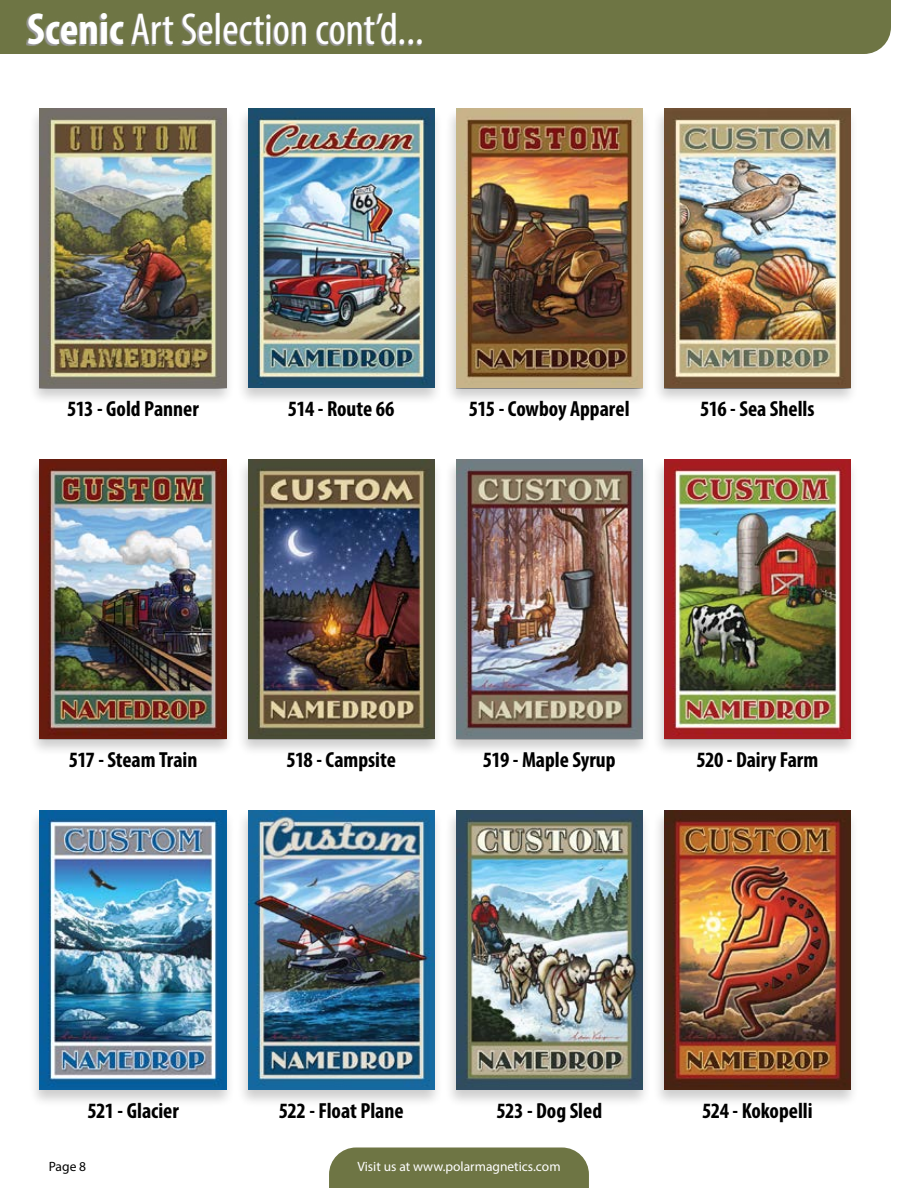
<style>
.page{position:relative;width:918px;height:1188px;background:#fff}
.page>*{position:absolute;margin:0;border:0;box-sizing:border-box;transform-origin:0 0}
.t1{font:condensed 45px "Myriad Pro";color:#fff}
.t2{font:700 condensed 21.9px "Myriad Pro";color:#000}
.t3{font:13.5px "Myriad Pro";color:#fff}
.t4{font:13.5px "Myriad Pro";color:#000}
.s1{font-weight:700}
</style>
<div class="page">
<div style="left:0;top:0;width:891px;height:54px;background:#6e7544"></div>
<div style="left:329px;top:1148px;width:260px;height:40px;background:#6e7544"></div>
<div style="left:29px;top:107px;width:206px;height:298px;background:#000;opacity:.2"></div>
<img style="left:40px;top:108px;width:186px;height:280px">
<div style="left:237px;top:106px;width:206px;height:300px;background:#000;opacity:.2"></div>
<img style="left:248px;top:108px;width:186px;height:280px">
<div style="left:445px;top:107px;width:206px;height:298px;background:#000;opacity:.2"></div>
<img style="left:456px;top:108px;width:186px;height:280px">
<div style="left:653px;top:107px;width:205px;height:298px;background:#000;opacity:.2"></div>
<img style="left:664px;top:108px;width:186px;height:280px">
<div style="left:29px;top:458px;width:206px;height:298px;background:#000;opacity:.2"></div>
<img style="left:40px;top:459px;width:186px;height:280px">
<div style="left:237px;top:457px;width:206px;height:300px;background:#000;opacity:.2"></div>
<img style="left:248px;top:459px;width:186px;height:280px">
<div style="left:445px;top:457px;width:206px;height:300px;background:#000;opacity:.2"></div>
<img style="left:456px;top:459px;width:186px;height:280px">
<div style="left:653px;top:457px;width:206px;height:300px;background:#000;opacity:.2"></div>
<img style="left:664px;top:459px;width:186px;height:280px">
<div style="left:29px;top:808px;width:206px;height:300px;background:#000;opacity:.2"></div>
<img style="left:40px;top:810px;width:186px;height:280px">
<div style="left:237px;top:808px;width:206px;height:300px;background:#000;opacity:.2"></div>
<img style="left:248px;top:810px;width:186px;height:280px">
<div style="left:445px;top:808px;width:206px;height:300px;background:#000;opacity:.2"></div>
<img style="left:456px;top:810px;width:186px;height:280px">
<div style="left:653px;top:808px;width:206px;height:300px;background:#000;opacity:.2"></div>
<img style="left:664px;top:810px;width:186px;height:280px">
<svg style="left:26px;top:15px;width:396px;height:32px;background:#7b8060"></svg>
<h1 class="t1" style="left:27px;top:2px;width:398px"><span class="s1">Scenic</span> Art Selection cont’d...</h1>
<p class="t2" style="left:67px;top:395px;width:133px">513 - Gold Panner</p>
<p class="t2" style="left:288px;top:395px;width:108px">514 - Route 66</p>
<p class="t2" style="left:469px;top:395px;width:162px">515 - Cowboy Apparel</p>
<p class="t2" style="left:700px;top:395px;width:116px">516 - Sea Shells</p>
<p class="t2" style="left:69px;top:746px;width:130px">517 - Steam Train</p>
<p class="t2" style="left:286px;top:746px;width:111px">518 - Campsite</p>
<p class="t2" style="left:483px;top:746px;width:134px">519 - Maple Syrup</p>
<p class="t2" style="left:696px;top:746px;width:123px">520 - Dairy Farm</p>
<p class="t2" style="left:87px;top:1097px;width:93px">521 - Glacier</p>
<p class="t2" style="left:279px;top:1097px;width:126px">522 - Float Plane</p>
<p class="t2" style="left:496px;top:1097px;width:107px">523 - Dog Sled</p>
<p class="t2" style="left:702px;top:1097px;width:112px">524 - Kokopelli</p>
<p class="t3" style="left:357px;top:1158px;width:205px">Visit us at www.polarmagnetics.com</p>
<p class="t4" style="left:49px;top:1158px;width:39px">Page 8</p>
</div>
